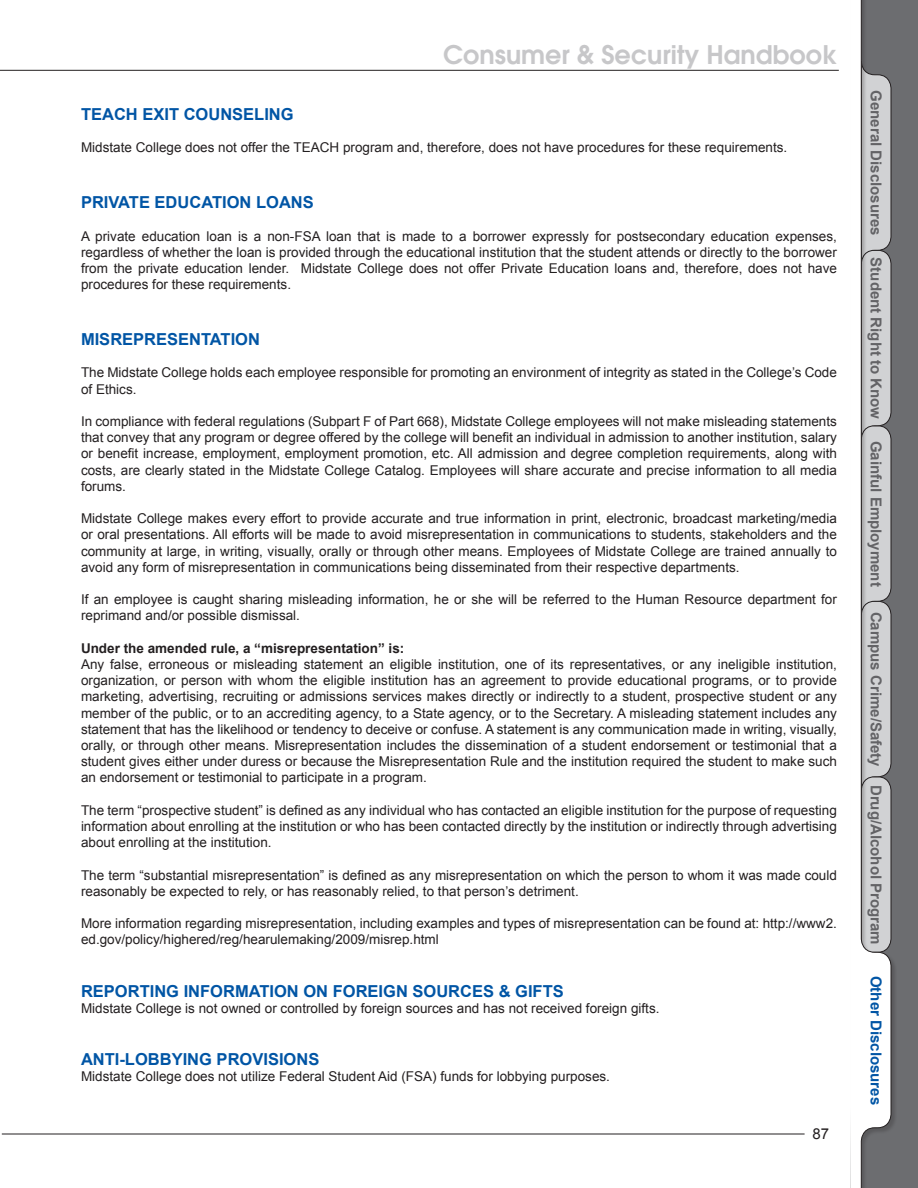
<style>
.page{position:relative;width:918px;height:1188px;background:#fff}
.page>*{position:absolute;margin:0;border:0;box-sizing:border-box;transform-origin:0 0}
.t1{font:600 25.5px "Avant Garde";color:#c7c7c9}
.Heading_1{font:700 16.5px "Arial";color:#0155a5}
.t2{font:700 15px "Arial";color:#636366}
.t3{font:700 15px "Arial";color:#0155a5}
.t4{font:15px "Arial";color:#231f20}
.t5{font:13.5px/16.2px "Arial";color:#231f20;text-align:justify}
.Heading_2{font:700 13.5px "Arial";color:#231f20}
</style>
<div class="page">
<hr style="left:2px;top:1134px;width:803px;height:1px;background:#231f20">
<hr style="left:0;top:70px;width:839px;height:1px;background:#231f20">
<div style="left:897px;top:0;width:21px;height:1188px;background:#6c6d70"></div>
<div style="left:850px;top:0;width:47px;height:1188px;background:#231f20;opacity:.25"></div>
<svg style="left:850px;top:0;width:42px;height:1188px"></svg>
<h1 class="t1" style="left:443px;top:38px;width:395px">Consumer &amp; Security Handbook</h1>
<p class="Heading_1" style="left:81px;top:103px;width:214px">TEACH EXIT COUNSELING</p>
<p class="t5" style="left:81px;top:140px;width:708px">Midstate College does not offer the TEACH program and, therefore, does not have procedures for these requirements.</p>
<p class="Heading_1" style="left:81px;top:191px;width:234px">PRIVATE EDUCATION LOANS</p>
<p class="t5" style="left:81px;top:228px;width:757px">A private education loan is a non-FSA loan that is made to a borrower expressly for postsecondary education expenses, regardless of whether the loan is provided through the educational institution that the student attends or directly to the borrower from the private education lender. Midstate College does not offer Private Education loans and, therefore, does not have procedures for these requirements.</p>
<p class="Heading_1" style="left:81px;top:328px;width:181px">MISREPRESENTATION</p>
<p class="t5" style="left:81px;top:365px;width:758px">The Midstate College holds each employee responsible for promoting an environment of integrity as stated in the College’s Code of Ethics.</p>
<p class="t5" style="left:81px;top:413px;width:757px">In compliance with federal regulations (Subpart F of Part 668), Midstate College employees will not make misleading statements that convey that any program or degree offered by the college will benefit an individual in admission to another institution, salary or benefit increase, employment, employment promotion, etc. All admission and degree completion requirements, along with costs, are clearly stated in the Midstate College Catalog. Employees will share accurate and precise information to all media forums.</p>
<p class="t5" style="left:81px;top:511px;width:757px">Midstate College makes every effort to provide accurate and true information in print, electronic, broadcast marketing/media or oral presentations. All efforts will be made to avoid misrepresentation in communications to students, stakeholders and the community at large, in writing, visually, orally or through other means. Employees of Midstate College are trained annually to avoid any form of misrepresentation in communications being disseminated from their respective departments.</p>
<p class="t5" style="left:81px;top:592px;width:757px">If an employee is caught sharing misleading information, he or she will be referred to the Human Resource department for reprimand and/or possible dismissal.</p>
<p class="Heading_2" style="left:81px;top:639px;width:325px">Under the amended rule, a “misrepresentation” is:</p>
<p class="t5" style="left:81px;top:656px;width:758px">Any false, erroneous or misleading statement an eligible institution, one of its representatives, or any ineligible institution, organization, or person with whom the eligible institution has an agreement to provide educational programs, or to provide marketing, advertising, recruiting or admissions services makes directly or indirectly to a student, prospective student or any member of the public, or to an accrediting agency, to a State agency, or to the Secretary. A misleading statement includes any statement that has the likelihood or tendency to deceive or confuse. A statement is any communication made in writing, visually, orally, or through other means. Misrepresentation includes the dissemination of a student endorsement or testimonial that a student gives either under duress or because the Misrepresentation Rule and the institution required the student to make such an endorsement or testimonial to participate in a program.</p>
<p class="t5" style="left:81px;top:802px;width:758px">The term “prospective student” is defined as any individual who has contacted an eligible institution for the purpose of requesting information about enrolling at the institution or who has been contacted directly by the institution or indirectly through advertising about enrolling at the institution.</p>
<p class="t5" style="left:81px;top:867px;width:757px">The term “substantial misrepresentation” is defined as any misrepresentation on which the person to whom it was made could reasonably be expected to rely, or has reasonably relied, to that person’s detriment.</p>
<p class="t5" style="left:81px;top:916px;width:757px">More information regarding misrepresentation, including examples and types of misrepresentation can be found at: http://www2. ed.gov/policy/highered/reg/hearulemaking/2009/misrep.html</p>
<p class="Heading_1" style="left:81px;top:980px;width:484px">REPORTING INFORMATION ON FOREIGN SOURCES &amp; GIFTS</p>
<p class="t5" style="left:81px;top:1000px;width:580px">Midstate College is not owned or controlled by foreign sources and has not received foreign gifts.</p>
<p class="Heading_1" style="left:81px;top:1048px;width:240px">ANTI-LOBBYING PROVISIONS</p>
<p class="t5" style="left:81px;top:1069px;width:531px">Midstate College does not utilize Federal Student Aid (FSA) funds for lobbying purposes.</p>
<p class="t4" style="left:812px;top:1124px;width:18px">87</p>
<p class="t2" style="left:886px;top:90px;width:147px;rotate:90deg">General Disclosures</p>
<p class="t2" style="left:886px;top:257px;width:163px;rotate:90deg">Student Right to Know</p>
<p class="t2" style="left:886px;top:441px;width:147px;rotate:90deg">Gainful Employment</p>
<p class="t2" style="left:886px;top:612px;width:335px;rotate:90deg">Campus Crime/Safety Drug/Alcohol Program</p>
<p class="t3" style="left:886px;top:976px;width:131px;rotate:90deg">Other Disclosures</p>
</div>
